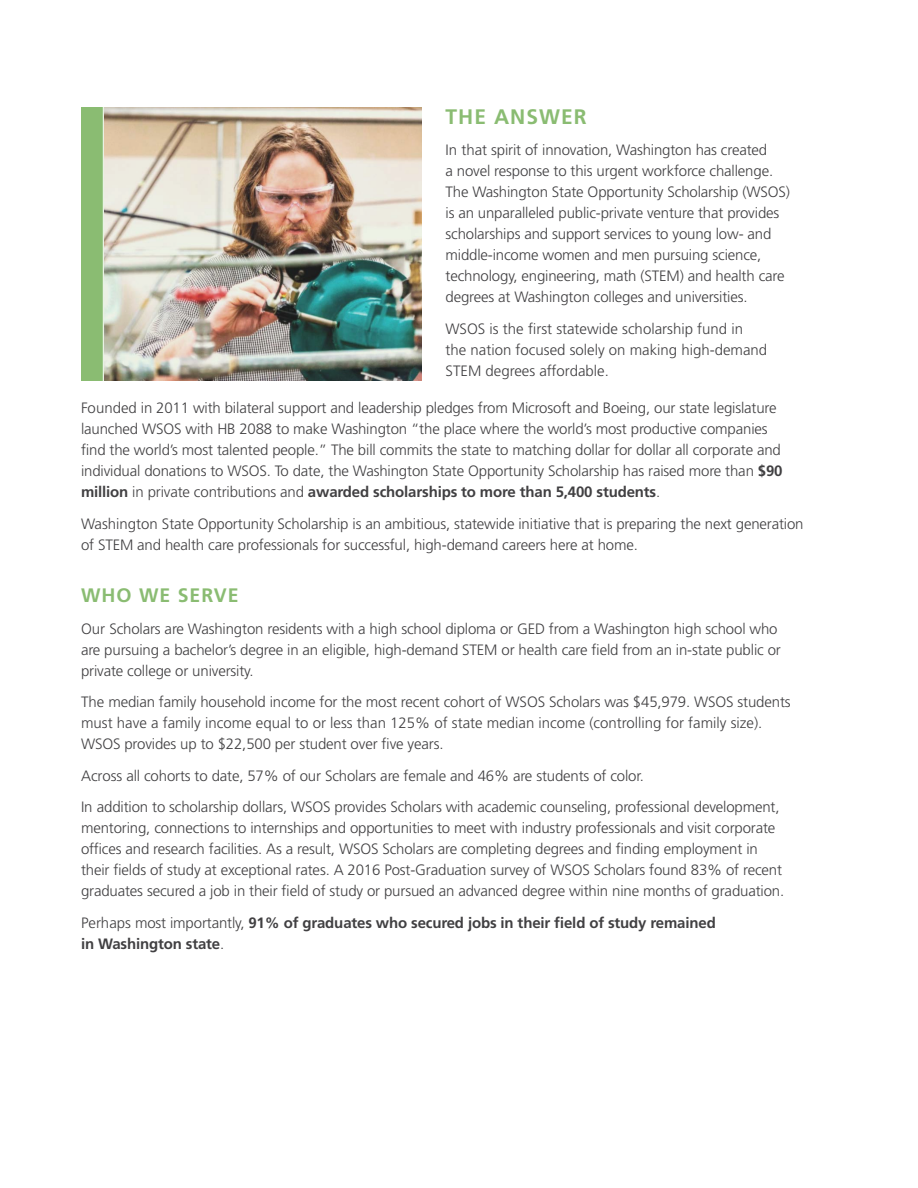
<style>
.page{position:relative;width:918px;height:1188px;background:#fff}
.page>*{position:absolute;margin:0;border:0;box-sizing:border-box;transform-origin:0 0}
.t1{font:700 21px "Frutiger LT Std";letter-spacing:.05em;color:#8abc72}
.t2{font:700 19.5px "Frutiger LT Std";letter-spacing:.05em;color:#8abc72}
.t3{font:300 15px/21px "Frutiger LT Std";letter-spacing:-.01em;color:#414042}
.t4{font:700 15px/21px "Frutiger LT Std";letter-spacing:-.01em;color:#414042}
.s1{font-weight:700}
.s2{font-weight:300}
</style>
<div class="page">
<img style="left:104px;top:107px;width:317px;height:274px">
<div style="left:81px;top:107px;width:22px;height:274px;background:#8abc72"></div>
<h1 class="t1" style="left:446px;top:104px;width:143px">THE ANSWER</h1>
<p class="t3" style="left:446px;top:140px;width:346px">In that spirit of innovation, Washington has created<br>a novel response to this urgent workforce challenge.<br>The Washington State Opportunity Scholarship (WSOS) is an unparalleled public-private venture that provides scholarships and support services to young low- and middle-income women and men pursuing science, technology, engineering, math (STEM) and health care degrees at Washington colleges and universities.</p>
<p class="t3" style="left:446px;top:318px;width:323px">WSOS is the first statewide scholarship fund in the nation focused solely on making high-demand<br>STEM degrees affordable.</p>
<p class="t3" style="left:81px;top:398px;width:703px">Founded in 2011 with bilateral support and leadership pledges from Microsoft and Boeing, our state legislature launched WSOS with HB 2088 to make Washington “the place where the world’s most productive companies find the world’s most talented people.” The bill commits the state to matching dollar for dollar all corporate and individual donations to WSOS. To date, the Washington State Opportunity Scholarship has raised more than <span class="s1">$90 million</span> in private contributions and <span class="s1">awarded scholarships to more than 5,400 students</span>.</p>
<p class="t3" style="left:81px;top:513px;width:724px">Washington State Opportunity Scholarship is an ambitious, statewide initiative that is preparing the next generation of STEM and health care professionals for successful, high-demand careers here at home.</p>
<h2 class="t2" style="left:81px;top:584px;width:159px">WHO WE SERVE</h2>
<p class="t3" style="left:81px;top:618px;width:701px">Our Scholars are Washington residents with a high school diploma or GED from a Washington high school who are pursuing a bachelor’s degree in an eligible, high-demand STEM or health care field from an in-state public or private college or university.</p>
<p class="t3" style="left:81px;top:692px;width:711px">The median family household income for the most recent cohort of WSOS Scholars was $45,979. WSOS students must have a family income equal to or less than 125% of state median income (controlling for family size).<br>WSOS provides up to $22,500 per student over five years.</p>
<p class="t3" style="left:81px;top:760px;width:700px;line-height:31.5px">Across all cohorts to date, 57% of our Scholars are female and 46% are students of color.<br>In addition to scholarship dollars, WSOS provides Scholars with academic counseling, professional development,</p>
<p class="t3" style="left:81px;top:818px;width:705px">mentoring, connections to internships and opportunities to meet with industry professionals and visit corporate offices and research facilities. As a result, WSOS Scholars are completing degrees and finding employment in their fields of study at exceptional rates. A 2016 Post-Graduation survey of WSOS Scholars found 83% of recent graduates secured a job in their field of study or pursued an advanced degree within nine months of graduation.</p>
<p class="t4" style="left:81px;top:912px;width:636px"><span class="s2">Perhaps most importantly,</span> 91% of graduates who secured jobs in their field of study remained in Washington state<span class="s2">.</span></p>
</div>
